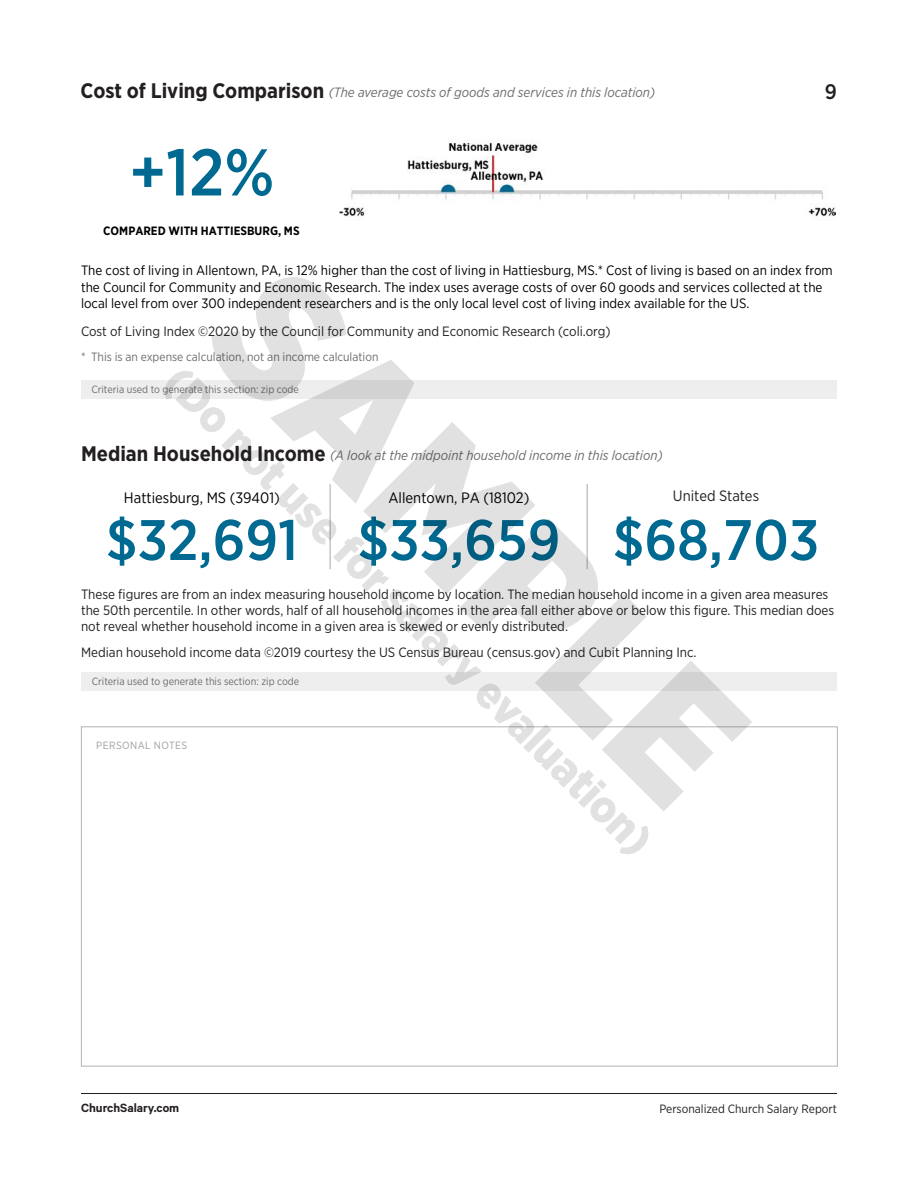
<style>
.page{position:relative;width:918px;height:1188px;background:#fff}
.page>*{position:absolute;margin:0;border:0;box-sizing:border-box;transform-origin:0 0}
.t1{font:500 66px "Gotham Narrow";color:#006991}
.t2{font:500 57px "Gotham Narrow";color:#006991}
.t3{font:500 21px "Gotham Narrow";color:#231f20}
.t4{font:15px "Gotham Narrow";color:#000}
.t5{font:15px "Gotham Narrow";color:#231f20}
.t6{font:13.5px/16.2px "Gotham Narrow";color:#231f20}
.t7{font:13.5px/16.2px "Gotham Narrow";color:#000}
.t8{font:italic 13.5px "Gotham Narrow";color:#6c6d70}
.t9{font:600 13.5px "Calibre";color:#231f20}
.t10{font:12px "Gotham Narrow";color:#6c6d70}
.t11{font:12px "Gotham Narrow";color:#231f20}
.t12{font:12px "Gotham Narrow";color:#000}
.t13{font:10.5px "Gotham Narrow";color:#6c6d70}
.t14{font:10.5px "Gotham Narrow";letter-spacing:.04em;color:#9d9fa2}
.s1{font-weight:700;font-style:normal;font-size:21px;color:#231f20}
</style>
<div class="page">
<img style="left:81px;top:140px;width:757px;height:954px">
<p class="t8" style="left:81px;top:84px;width:576px"><span class="s1">Cost of Living Comparison</span> (The average costs of goods and services in this location)</p>
<h3 class="t3" style="left:825px;top:78px;width:14px">9</h3>
<h1 class="t1" style="left:129px;top:132px;width:147px">+12%</h1>
<p class="t12" style="left:103px;top:223px;width:198px">COMPARED WITH HATTIESBURG, MS</p>
<p class="t7" style="left:81px;top:262px;width:753px">The cost of living in Allentown, PA, is 12% higher than the cost of living in Hattiesburg, MS.* Cost of living is based on an index from the Council for Community and Economic Research. The index uses average costs of over 60 goods and services collected at the local level from over 300 independent researchers and is the only local level cost of living index available for the US.</p>
<p class="t6" style="left:81px;top:323px;width:531px">Cost of Living Index ©2020 by the Council for Community and Economic Research (coli.org)</p>
<p class="t10" style="left:81px;top:350px;width:299px">* This is an expense calculation, not an income calculation</p>
<p class="t13" style="left:91px;top:383px;width:209px">Criteria used to generate this section: zip code</p>
<p class="t8" style="left:81px;top:447px;width:583px"><span class="s1">Median Household Income</span> (A look at the midpoint household income in this location)</p>
<p class="t4" style="left:124px;top:488px;width:157px">Hattiesburg, MS (39401)</p>
<h2 class="t2" style="left:106px;top:505px;width:194px">$32,691</h2>
<p class="t5" style="left:673px;top:486px;width:88px">United States</p>
<p class="t4" style="left:389px;top:488px;width:142px">Allentown, PA (18102)</p>
<h2 class="t2" style="left:358px;top:505px;width:463px">$33,659 $68,703</h2>
<p class="t6" style="left:81px;top:586px;width:755px">These figures are from an index measuring household income by location. The median household income in a given area measures the 50th percentile. In other words, half of all household incomes in the area fall either above or below this figure. This median does not reveal whether household income in a given area is skewed or evenly distributed.</p>
<p class="t6" style="left:81px;top:644px;width:617px">Median household income data ©2019 courtesy the US Census Bureau (census.gov) and Cubit Planning Inc.</p>
<p class="t13" style="left:92px;top:675px;width:209px">Criteria used to generate this section: zip code</p>
<p class="t14" style="left:96px;top:738px;width:92px">PERSONAL NOTES</p>
<p class="t9" style="left:81px;top:1100px;width:100px">ChurchSalary.com</p>
<p class="t11" style="left:659px;top:1101px;width:179px">Personalized Church Salary Report</p>
</div>
